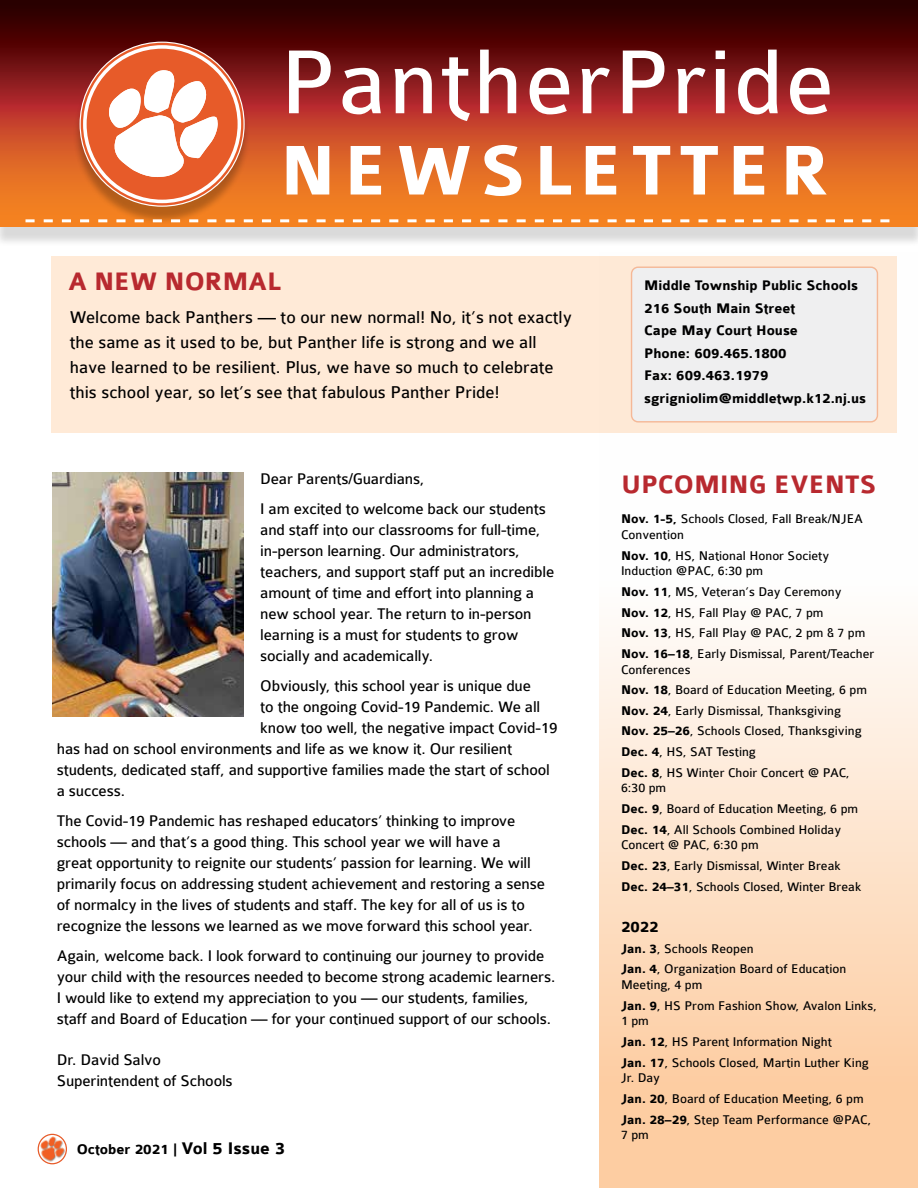
<style>
.page{position:relative;width:918px;height:1188px;background:#fff}
.page>*{position:absolute;margin:0;border:0;box-sizing:border-box;transform-origin:0 0}
.t1{font:700 27px "Colaborate";color:#b8292f}
.t2{font:18.3px/24.9px "Colaborate";color:#000}
.t3{font:16.5px/21px "Colaborate";letter-spacing:-.01em;color:#000}
.t4{font:700 16.5px "Colaborate";color:#000}
.t5{font:700 15px "Colaborate";color:#000}
.t6{font:700 14.85px/22.5px "Colaborate";color:#000}
.t7{font:13.5px/20.7px "Colaborate";color:#000}
.s1{font-size:18px}
.s2{font-weight:700}
</style>
<div class="page">
<div style="left:0;top:6px;width:918px;height:241px;background:#000;opacity:.15"></div>
<svg style="left:0;top:0;width:918px;height:226px;background:#923315"></svg>
<svg style="left:287px;top:145px;width:540px;height:51px"></svg>
<svg style="left:289px;top:50px;width:541px;height:71px"></svg>
<div style="left:73px;top:47px;width:178px;height:178px;background:#000;opacity:.25"></div>
<svg style="left:80px;top:42px;width:164px;height:164px;background:#ea764c"></svg>
<div style="left:83px;top:45px;width:158px;height:158px;border:4px solid #fff;border-radius:50%"></div>
<svg style="left:109px;top:70px;width:109px;height:107px"></svg>
<svg style="left:26px;top:219px;width:864px;height:3px"></svg>
<img style="left:52px;top:473px;width:191px;height:243px">
<div style="left:51px;top:257px;width:845px;height:176px;background:#ffead7"></div>
<svg style="left:600px;top:256px;width:318px;height:932px"></svg>
<img style="left:38px;top:1135px;width:28px;height:29px">
<div style="left:38px;top:1134px;width:29px;height:30px;border:1px solid #e75b29;border-radius:50%"></div>
<div style="left:632px;top:267px;width:245px;height:155px;background:#efeff0;border-radius:7px"></div>
<div style="left:631px;top:267px;width:247px;height:156px;border:1px solid #f5b897;border-radius:7px"></div>
<h1 class="t1" style="left:68px;top:267px;width:214px">A NEW NORMAL</h1>
<p class="t2" style="left:70px;top:305px;width:504px">Welcome back Panthers — to our new normal! No, it’s not exactly the same as it used to be, but Panther life is strong and we all have learned to be resilient. Plus, we have so much to celebrate this school year, so let’s see that fabulous Panther Pride!</p>
<p class="t3" style="left:260px;top:464px;width:287px;line-height:30px">Dear Parents/Guardians,<br>I am excited to welcome back our students</p>
<p class="t3" style="left:260px;top:519px;width:295px">and staff into our classrooms for full-time, in-person learning. Our administrators, teachers, and support staff put an incredible amount of time and effort into planning a new school year. The return to in-person learning is a must for students to grow socially and academically.</p>
<p class="t3" style="left:260px;top:675px;width:272px">Obviously, this school year is unique due</p>
<p class="t3" style="left:260px;top:696px;width:282px">to the ongoing Covid-19 Pandemic. We all</p>
<p class="t3" style="left:260px;top:717px;width:299px">know too well, the negative impact Covid-19</p>
<p class="t3" style="left:57px;top:738px;width:457px">has had on school environments and life as we know it. Our resilient</p>
<p class="t3" style="left:57px;top:759px;width:495px">students, dedicated staff, and supportive families made the start of school</p>
<p class="t3" style="left:57px;top:780px;width:70px">a success.</p>
<p class="t3" style="left:57px;top:810px;width:490px">The Covid-19 Pandemic has reshaped educators’ thinking to improve schools — and that’s a good thing. This school year we will have a<br>great opportunity to reignite our students’ passion for learning. We will primarily focus on addressing student achievement and restoring a sense of normalcy in the lives of students and staff. The key for all of us is to recognize the lessons we learned as we move forward this school year.</p>
<p class="t3" style="left:57px;top:945px;width:500px">Again, welcome back. I look forward to continuing our journey to provide your child with the resources needed to become strong academic learners.<br>I would like to extend my appreciation to you — our students, families, staff and Board of Education — for your continued support of our schools.</p>
<p class="t3" style="left:57px;top:1049px;width:177px">Dr. David Salvo<br>Superintendent of Schools</p>
<p class="t5" style="left:77px;top:1141px;width:210px">October 2021 | <span class="s1">Vol 5 Issue 3</span></p>
<p class="t6" style="left:644px;top:275px;width:223px">Middle Township Public Schools<br>216 South Main Street<br>Cape May Court House<br>Phone: 609.465.1800<br>Fax: 609.463.1979 sgrigniolim@middletwp.k12.nj.us</p>
<h1 class="t1" style="left:621px;top:470px;width:257px">UPCOMING EVENTS</h1>
<p class="t7" style="left:621px;top:511px;width:244px;line-height:15.8px"><span class="s2">Nov. 1-5,</span> Schools Closed, Fall Break/NJEA<br>Convention</p>
<p class="t7" style="left:621px;top:548px;width:210px;line-height:15.8px"><span class="s2">Nov. 10</span>, HS, National Honor Society<br>Induction @PAC, 6:30 pm</p>
<p class="t7" style="left:621px;top:581px;width:255px"><span class="s2">Nov. 11</span>, MS, Veteran’s Day Ceremony<br><span class="s2">Nov. 12</span>, HS, Fall Play @ PAC, 7 pm<br><span class="s2">Nov. 13</span>, HS, Fall Play @ PAC, 2 pm &amp; 7 pm <span class="s2">Nov. 16–18</span>, Early Dismissal, Parent/Teacher</p>
<p class="t7" style="left:621px;top:659px;width:248px">Conferences<br><span class="s2">Nov. 18</span>, Board of Education Meeting, 6 pm<br><span class="s2">Nov. 24</span>, Early Dismissal, Thanksgiving<br><span class="s2">Nov. 25–26</span>, Schools Closed, Thanksgiving<br><span class="s2">Dec. 4</span>, HS, SAT Testing<br><span class="s2">Dec. 8</span>, HS Winter Choir Concert @ PAC,</p>
<p class="t7" style="left:621px;top:778px;width:239px">6:30 pm<br><span class="s2">Dec. 9</span>, Board of Education Meeting, 6 pm<br><span class="s2">Dec. 14</span>, All Schools Combined Holiday</p>
<p class="t7" style="left:621px;top:835px;width:242px">Concert @ PAC, 6:30 pm<br><span class="s2">Dec. 23</span>, Early Dismissal, Winter Break<br><span class="s2">Dec. 24–31</span>, Schools Closed, Winter Break</p>
<p class="t4" style="left:621px;top:918px;width:39px">2022</p>
<p class="t7" style="left:621px;top:938px;width:227px"><span class="s2">Jan. 3</span>, Schools Reopen<br><span class="s2">Jan. 4</span>, Organization Board of Education</p>
<p class="t7" style="left:621px;top:974px;width:257px">Meeting, 4 pm<br><span class="s2">Jan. 9</span>, HS Prom Fashion Show, Avalon Links,</p>
<p class="t7" style="left:621px;top:1011px;width:249px">1 pm<br><span class="s2">Jan. 12</span>, HS Parent Information Night<br><span class="s2">Jan. 17</span>, Schools Closed, Martin Luther King</p>
<p class="t7" style="left:621px;top:1068px;width:252px">Jr. Day<br><span class="s2">Jan. 20</span>, Board of Education Meeting, 6 pm<br><span class="s2">Jan. 28–29</span>, Step Team Performance @PAC,</p>
<p class="t7" style="left:621px;top:1125px;width:29px">7 pm</p>
</div>
